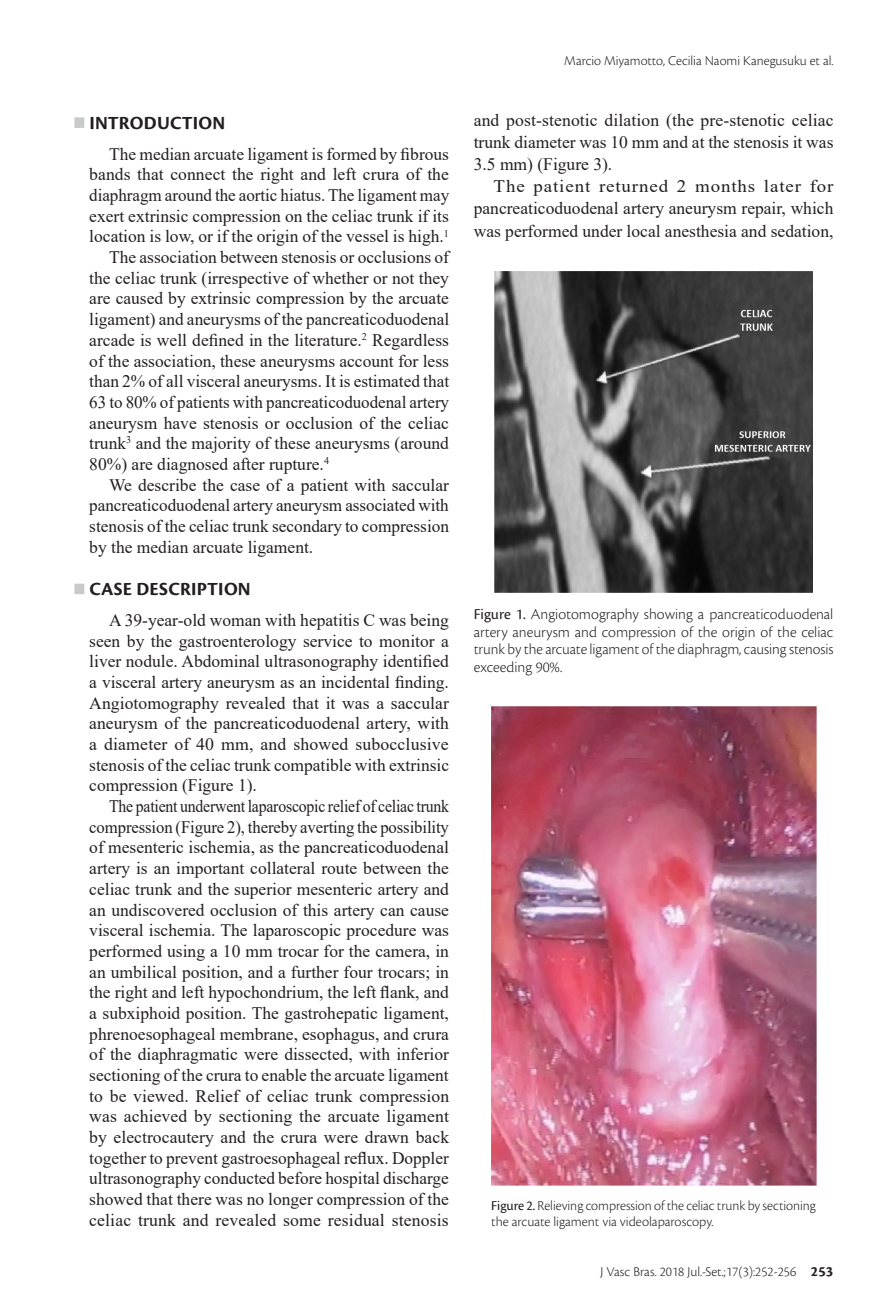
<style>
.page{position:relative;width:893px;height:1315px;background:#fff}
.page>*{position:absolute;margin:0;border:0;box-sizing:border-box;transform-origin:0 0}
.Heading1{font:700 19.25px "Cronos Pro";letter-spacing:.015em;color:#231f20}
.Paragraph{font:17.5px/20.7px "Times New Roman";color:#231f20;text-align:justify}
.Paragraph-2{font:17.5px/20.7px "Times New Roman";color:#231f20;text-align:justify;scale:.9 1}
.Paragraph-3{font:17.5px/22.1px "Times New Roman";color:#231f20;text-align:justify;scale:1.08 1}
.FigureCaption{font:300 15.75px/17.5px "Cronos Pro";color:#231f20;text-align:justify}
.FigureCaption-2{font:300 14.17px/15.8px "Cronos Pro";color:#231f20}
.t1{font:300 14px "Cronos Pro";color:#231f20}
.s1{font-weight:400}
.s2{font-weight:700;font-size:14.88px}
.s3{font-weight:700;font-size:14.88px;color:#fff}
</style>
<div class="page">
<div style="left:74px;top:117px;width:10px;height:11px;background:#c7c9cb"></div>
<div style="left:74px;top:583px;width:10px;height:11px;background:#c7c9cb"></div>
<img style="left:494px;top:271px;width:319px;height:321px">
<img style="left:491px;top:706px;width:325px;height:479px">
<p class="Heading1" style="left:89px;top:112px;width:137px">INTRODUCTION</p>
<p class="Paragraph" style="left:89px;top:143px;width:361px;text-indent:20px">The median arcuate ligament is formed by fibrous bands that connect the right and left crura of the diaphragm around the aortic hiatus. The ligament may exert extrinsic compression on the celiac trunk if its location is low, or if the origin of the vessel is high.<sup>1</sup></p>
<p class="Paragraph" style="left:89px;top:246px;width:361px;text-indent:20px">The association between stenosis or occlusions of the celiac trunk (irrespective of whether or not they are caused by extrinsic compression by the arcuate ligament) and aneurysms of the pancreaticoduodenal arcade is well defined in the literature.<sup>2</sup> Regardless of the association, these aneurysms account for less than 2% of all visceral aneurysms. It is estimated that 63 to 80% of patients with pancreaticoduodenal artery aneurysm have stenosis or occlusion of the celiac trunk<sup>3</sup> and the majority of these aneurysms (around 80%) are diagnosed after rupture.<sup>4</sup></p>
<p class="Paragraph" style="left:89px;top:474px;width:361px;text-indent:20px">We describe the case of a patient with saccular pancreaticoduodenal artery aneurysm associated with stenosis of the celiac trunk secondary to compression by the median arcuate ligament.</p>
<p class="Heading1" style="left:89px;top:578px;width:163px">CASE DESCRIPTION</p>
<p class="Paragraph" style="left:89px;top:609px;width:361px;text-indent:20px">A 39-year-old woman with hepatitis C was being seen by the gastroenterology service to monitor a liver nodule. Abdominal ultrasonography identified a visceral artery aneurysm as an incidental finding.<br>Angiotomography revealed that it was a saccular aneurysm of the pancreaticoduodenal artery, with a diameter of 40 mm, and showed subocclusive stenosis of the celiac trunk compatible with extrinsic compression (Figure 1).</p>
<p class="Paragraph-2" style="left:89px;top:795px;width:401px;text-indent:20px">The patient underwent laparoscopic relief of celiac trunk compression (Figure 2), thereby averting the possibility of mesenteric ischemia, as the pancreaticoduodenal artery is an important collateral route between the celiac trunk and the superior mesenteric artery and an undiscovered occlusion of this artery can cause visceral ischemia. The laparoscopic procedure was performed using a 10 mm trocar for the camera, in an umbilical position, and a further four trocars; in the right and left hypochondrium, the left flank, and a subxiphoid position. The gastrohepatic ligament, phrenoesophageal membrane, esophagus, and crura of the diaphragmatic were dissected, with inferior sectioning of the crura to enable the arcuate ligament to be viewed. Relief of celiac trunk compression was achieved by sectioning the arcuate ligament by electrocautery and the crura were drawn back together to prevent gastroesophageal reflux. Doppler ultrasonography conducted before hospital discharge showed that there was no longer compression of the celiac trunk and revealed some residual stenosis</p>
<p class="t1" style="left:564px;top:53px;width:271px">Marcio Miyamotto, Cecilia Naomi Kanegusuku et al.</p>
<p class="Paragraph" style="left:474px;top:109px;width:361px;line-height:22.1px">and post-stenotic dilation (the pre-stenotic celiac trunk diameter was 10 mm and at the stenosis it was 3.5 mm) (Figure 3).</p>
<p class="Paragraph-3" style="left:474px;top:175px;width:335px;text-indent:20px">The patient returned 2 months later for pancreaticoduodenal artery aneurysm repair, which was performed under local anesthesia and sedation,</p>
<p class="FigureCaption" style="left:474px;top:605px;width:361px"><span class="s1">Figure 1.</span> Angiotomography showing a pancreaticoduodenal artery aneurysm and compression of the origin of the celiac trunk by the arcuate ligament of the diaphragm, causing stenosis exceeding 90%.</p>
<p class="FigureCaption-2" style="left:491px;top:1197px;width:326px"><span class="s1">Figure 2.</span> Relieving compression of the celiac trunk by sectioning the arcuate ligament via videolaparoscopy.</p>
<p class="t1" style="left:600px;top:1263px;width:271px">J Vasc Bras. 2018 Jul.-Set.;17(3):252-256 <span class="s2">253</span><span class="s3">253/256</span></p>
</div>
